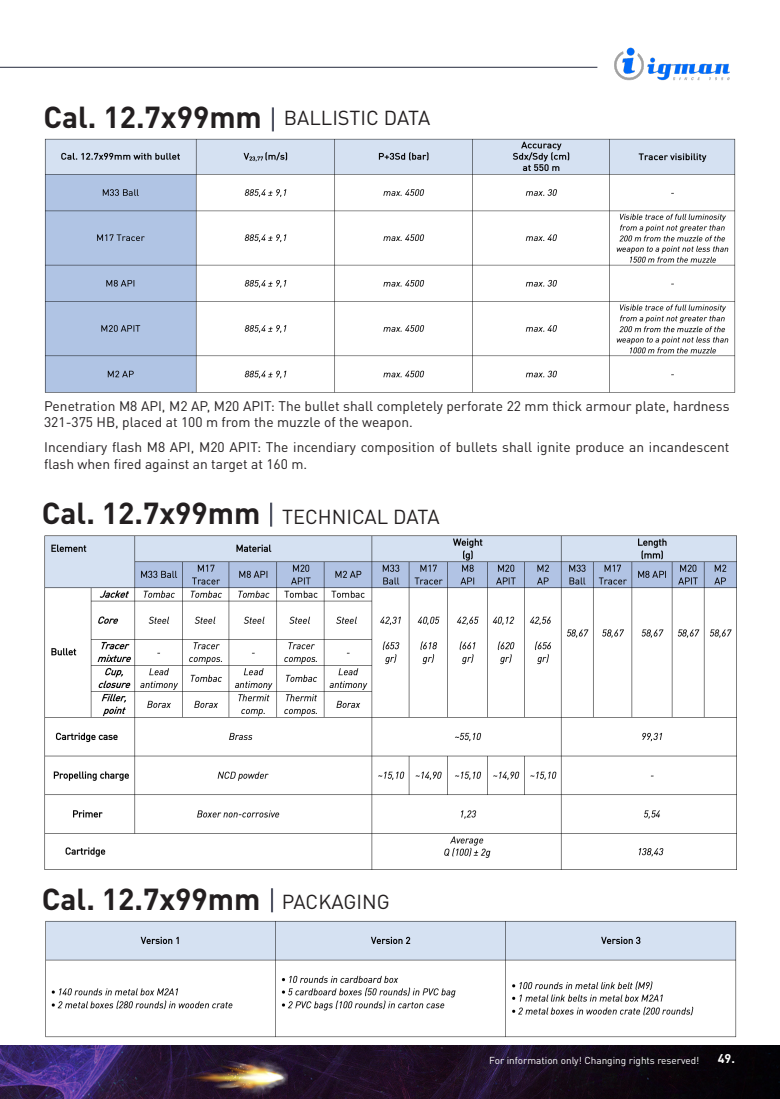
<style>
.page{position:relative;width:780px;height:1099px;background:#fff}
.page>*{position:absolute;margin:0;border:0;box-sizing:border-box;transform-origin:0 0}
.t1{font:700 30px "DIN Pro";color:#231f20}
.t2{font:20px "DIN Pro";color:#231f20}
.t3{font:13.75px/16.5px "DIN Pro";color:#231f20}
.t4{font:700 12.5px "DIN Pro";color:#fff}
.t5{font:10px "DIN Pro";color:#fff}
</style>
<div class="page">
<img style="left:0;top:1045px;width:780px;height:53px">
<img style="left:180px;top:1056px;width:110px;height:42px">
<img style="left:614px;top:47px;width:116px;height:34px">
<hr style="left:0;top:67px;width:597px;height:1px;background:#505463">
<div style="left:272px;top:107px;width:2px;height:24px;border:1px solid #505463"></div>
<img style="left:44px;top:138px;width:692px;height:255px">
<img style="left:45px;top:920px;width:692px;height:118px">
<img style="left:44px;top:535px;width:693px;height:335px">
<div style="left:270px;top:502px;width:2px;height:24px;border:1px solid #505463"></div>
<div style="left:271px;top:888px;width:2px;height:24px;border:1px solid #505463"></div>
<p class="t1" style="left:44px;top:92px;width:220px">Cal. 12.7x99mm</p>
<p class="t2" style="left:284px;top:102px;width:148px">BALLISTIC DATA</p>
<p class="t3" style="left:44px;top:396px;width:686px">Penetration M8 API, M2 AP, M20 APIT: The bullet shall completely perforate 22 mm thick armour plate, hardness<br>321-375 HB, placed at 100 m from the muzzle of the weapon.</p>
<p class="t3" style="left:44px;top:437px;width:686px">Incendiary flash M8 API, M20 APIT: The incendiary composition of bullets shall ignite produce an incandescent flash when fired against an target at 160 m.</p>
<p class="t1" style="left:42px;top:488px;width:220px">Cal. 12.7x99mm</p>
<p class="t2" style="left:282px;top:500px;width:159px">TECHNICAL DATA</p>
<p class="t1" style="left:42px;top:874px;width:220px">Cal. 12.7x99mm</p>
<p class="t2" style="left:282px;top:885px;width:109px">PACKAGING</p>
<p class="t5" style="left:489px;top:1052px;width:211px">For information only! Changing rights reserved!</p>
<p class="t4" style="left:717px;top:1048px;width:19px">49.</p>
</div>
